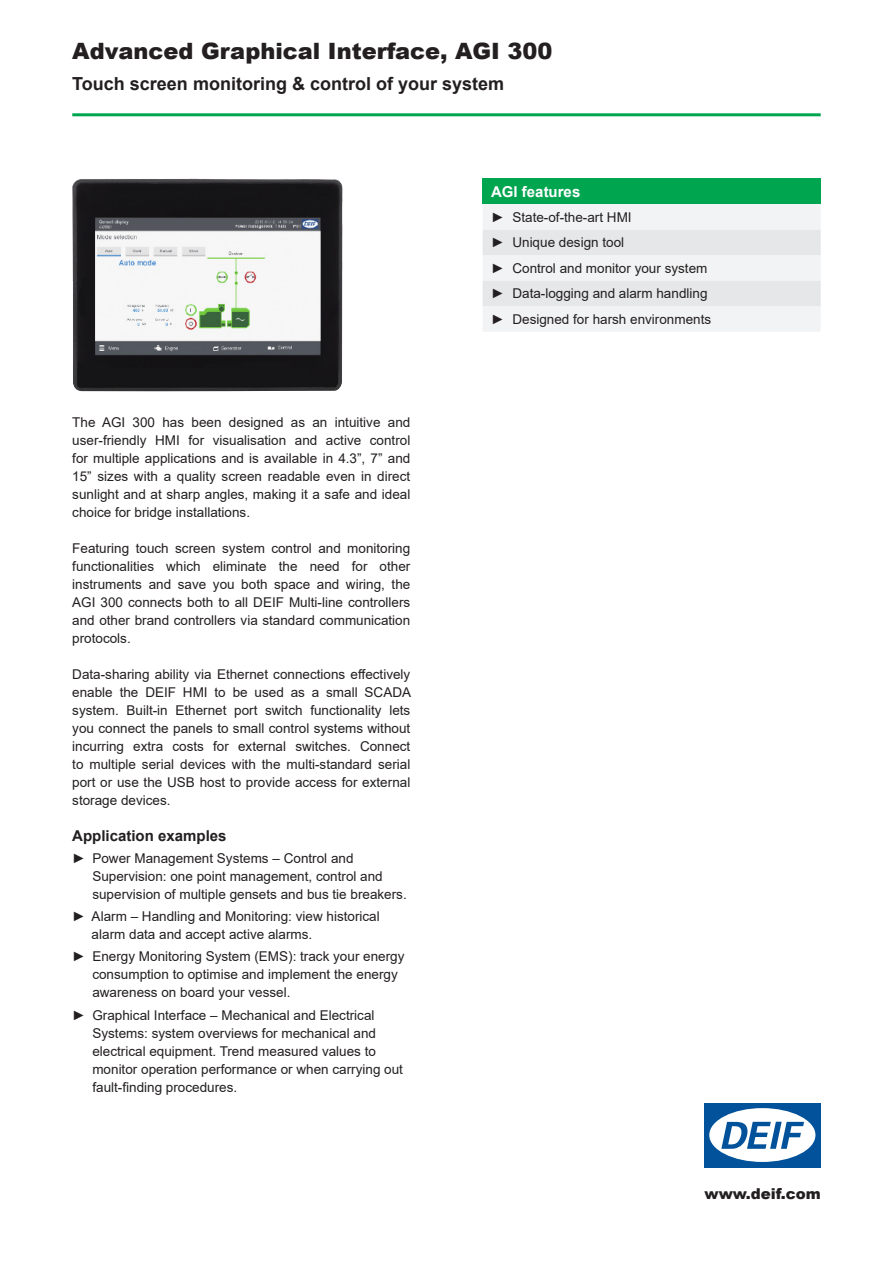
<style>
.page{position:relative;width:893px;height:1263px;background:#fff}
.page>*{position:absolute;margin:0;border:0;box-sizing:border-box;transform-origin:0 0}
.t1{font:900 22.5px "Arial";color:#231f20}
.t2{font:700 18px "Arial";color:#231f20}
.t3{font:700 15px "Arial";color:#231f20}
.t4{font:900 15px "Arial";color:#231f20}
.t5{font:700 15px "Arial";color:#fff}
.t6{font:13.5px/18px "Arial";color:#231f20}
</style>
<div class="page">
<hr style="left:72px;top:113px;width:749px;height:3px;background:#00a54f">
<div style="left:483px;top:179px;width:338px;height:25px;background:#00a54f"></div>
<svg style="left:483px;top:204px;width:338px;height:127px"></svg>
<img style="left:72px;top:179px;width:271px;height:212px">
<div style="left:704px;top:1103px;width:117px;height:64px;background:#01529a"></div>
<div style="left:709px;top:1108px;width:106px;height:54px;background:#fff;border-radius:50%"></div>
<svg style="left:721px;top:1122px;width:83px;height:27px"></svg>
<h1 class="t1" style="left:72px;top:34px;width:482px">Advanced Graphical Interface, AGI 300</h1>
<h2 class="t2" style="left:72px;top:71px;width:433px">Touch screen monitoring &amp; control of your system</h2>
<p class="t6" style="left:72px;top:413px;width:340px;text-align:justify">The AGI 300 has been designed as an intuitive and user-friendly HMI for visualisation and active control for multiple applications and is available in 4.3”, 7” and 15” sizes with a quality screen readable even in direct sunlight and at sharp angles, making it a safe and ideal choice for bridge installations.</p>
<p class="t6" style="left:72px;top:539px;width:340px;text-align:justify">Featuring touch screen system control and monitoring functionalities which eliminate the need for other instruments and save you both space and wiring, the AGI 300 connects both to all DEIF Multi-line controllers and other brand controllers via standard communication protocols.</p>
<p class="t6" style="left:72px;top:665px;width:340px;text-align:justify">Data-sharing ability via Ethernet connections effectively enable the DEIF HMI to be used as a small SCADA system. Built-in Ethernet port switch functionality lets you connect the panels to small control systems without incurring extra costs for external switches. Connect to multiple serial devices with the multi-standard serial port or use the USB host to provide access for external storage devices.</p>
<p class="t3" style="left:72px;top:825px;width:156px">Application examples</p>
<p class="t6" style="left:92px;top:849px;width:316px;text-indent:-20px">► Power Management Systems – Control and<br>Supervision: one point management, control and supervision of multiple gensets and bus tie breakers.</p>
<p class="t6" style="left:92px;top:907px;width:290px;text-indent:-19px">► Alarm – Handling and Monitoring: view historical alarm data and accept active alarms.</p>
<p class="t6" style="left:92px;top:947px;width:314px;text-indent:-20px">► Energy Monitoring System (EMS): track your energy consumption to optimise and implement the energy awareness on board your vessel.</p>
<p class="t6" style="left:92px;top:1006px;width:312px;text-indent:-20px">► Graphical Interface – Mechanical and Electrical Systems: system overviews for mechanical and electrical equipment. Trend measured values to monitor operation performance or when carrying out fault-finding procedures.</p>
<p class="t5" style="left:491px;top:181px;width:91px">AGI features</p>
<p class="t6" style="left:491px;top:204px;width:222px;line-height:25.5px">► State-of-the-art HMI<br>► Unique design tool<br>► Control and monitor your system ► Data-logging and alarm handling ► Designed for harsh environments</p>
<p class="t4" style="left:704px;top:1183px;width:118px">www.deif.com</p>
</div>
